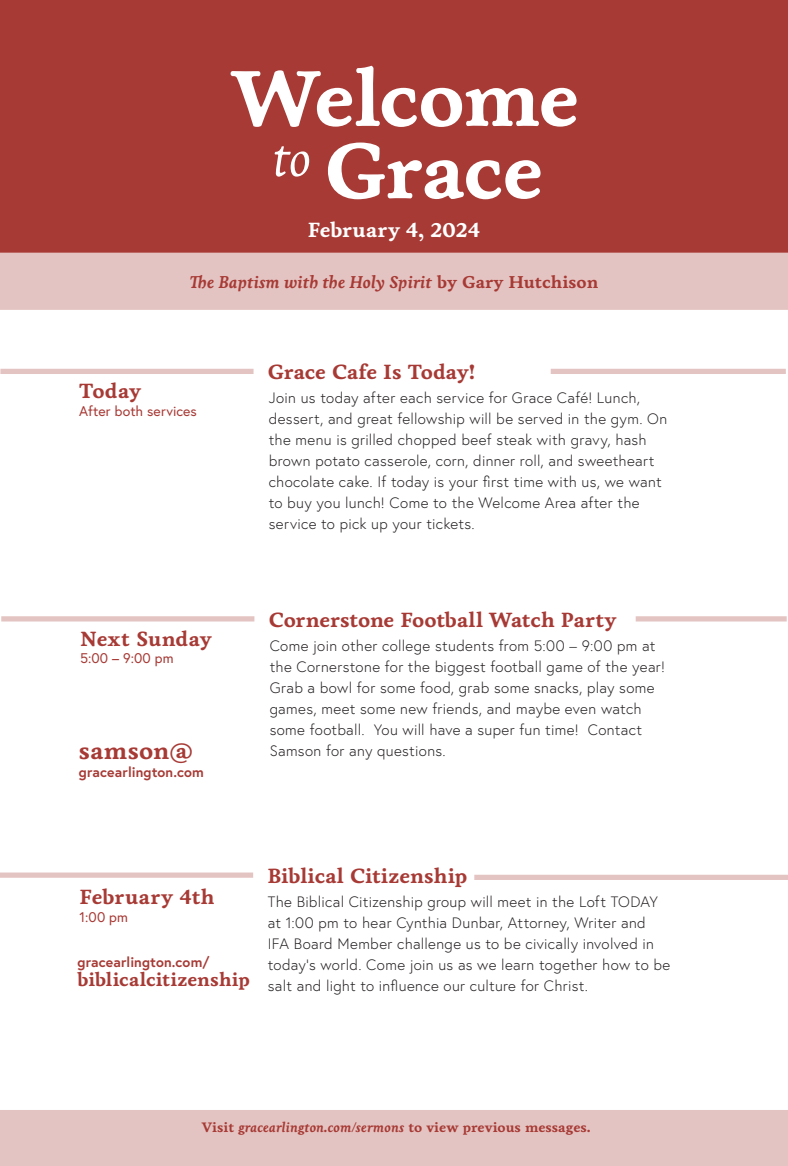
<style>
.page{position:relative;width:788px;height:1166px;background:#fff}
.page>*{position:absolute;margin:0;border:0;box-sizing:border-box;transform-origin:0 0}
.Body{font:700 80.5px "Livory";letter-spacing:-.02em;color:#fff}
.Body-2{font:italic 52.5px "Livory";color:#fff}
.Body-3{font:700 24.5px "Livory";letter-spacing:.01em;color:#a73a35}
.Body-4{font:700 21px "Livory";letter-spacing:-.005em;color:#a73a35}
.Body-5{font:700 21px "Livory";color:#fff}
.Body-6{font:700 21px "Livory";letter-spacing:.015em;color:#a73a35}
.Body-7{font:700 19.25px "Livory";color:#a73a35}
.t1{font:italic 700 17.5px "Livory";color:#a73a35}
.Body-8{font:300 15.05px/21px "Europa";letter-spacing:.025em;color:#231f20}
.t2{font:700 14px "Livory";color:#a73a35}
.Body-9{font:700 14px "Europa";letter-spacing:.005em;color:#a73a35}
.Body-10{font:14px "Europa";letter-spacing:.015em;color:#a73a35}
.s1{font-style:normal}
.s2{font-style:italic}
</style>
<div class="page">
<div style="left:0;top:253px;width:788px;height:57px;background:#e4c4c2"></div>
<div style="left:1px;top:1px;width:786px;height:251px;background:#a73a35"></div>
<div style="left:0;top:0;width:788px;height:253px;border:2px solid #a73a35"></div>
<div style="left:0;top:1110px;width:788px;height:56px;background:#e4c4c2"></div>
<div style="left:0;top:369px;width:253px;height:5px;background:#e4c4c2"></div>
<div style="left:1px;top:616px;width:253px;height:5px;background:#e4c4c2"></div>
<div style="left:550px;top:369px;width:235px;height:5px;background:#e4c4c2"></div>
<div style="left:635px;top:616px;width:151px;height:5px;background:#e4c4c2"></div>
<div style="left:0;top:872px;width:253px;height:5px;background:#e4c4c2"></div>
<div style="left:474px;top:874px;width:313px;height:6px;background:#e4c4c2"></div>
<p class="Body" style="left:231px;top:50px;width:349px">Welcome</p>
<p class="Body" style="left:324px;top:123px;width:220px">Grace</p>
<p class="Body-2" style="left:272px;top:128px;width:41px">to</p>
<p class="Body-5" style="left:308px;top:217px;width:173px">February 4, 2024</p>
<p class="t1" style="left:190px;top:271px;width:410px">The Baptism with the Holy Spirit <span class="s1">by Gary Hutchison</span></p>
<p class="Body-4" style="left:79px;top:379px;width:63px">Today</p>
<p class="Body-10" style="left:79px;top:402px;width:119px">After both services</p>
<p class="Body-4" style="left:80px;top:626px;width:133px">Next Sunday</p>
<p class="Body-10" style="left:80px;top:649px;width:95px">5:00 – 9:00 pm</p>
<p class="Body-4" style="left:268px;top:359px;width:209px">Grace Cafe Is Today!</p>
<p class="Body-8" style="left:269px;top:387px;width:400px">Join us today after each service for Grace Café! Lunch, dessert, and great fellowship will be served in the gym. On the menu is grilled chopped beef steak with gravy, hash brown potato casserole, corn, dinner roll, and sweetheart chocolate cake. If today is your first time with us, we want to buy you lunch! Come to the Welcome Area after the service to pick up your tickets.</p>
<p class="Body-4" style="left:269px;top:607px;width:349px">Cornerstone Football Watch Party</p>
<p class="Body-8" style="left:270px;top:635px;width:397px">Come join other college students from 5:00 – 9:00 pm at the Cornerstone for the biggest football game of the year!<br>Grab a bowl for some food, grab some snacks, play some games, meet some new friends, and maybe even watch some football. You will have a super fun time! Contact</p>
<p class="Body-3" style="left:79px;top:736px;width:115px">samson@</p>
<p class="Body-8" style="left:270px;top:740px;width:178px">Samson for any questions.</p>
<p class="Body-9" style="left:79px;top:762px;width:126px">gracearlington.com</p>
<p class="Body-6" style="left:80px;top:884px;width:136px">February 4th</p>
<p class="Body-10" style="left:80px;top:907px;width:50px">1:00 pm</p>
<p class="Body-9" style="left:77px;top:952px;width:134px">gracearlington.com/</p>
<p class="Body-7" style="left:77px;top:968px;width:174px">biblicalcitizenship</p>
<p class="Body-4" style="left:267px;top:863px;width:201px">Biblical Citizenship</p>
<p class="Body-8" style="left:268px;top:890px;width:404px">The Biblical Citizenship group will meet in the Loft TODAY at 1:00 pm to hear Cynthia Dunbar, Attorney, Writer and IFA Board Member challenge us to be civically involved in today’s world. Come join us as we learn together how to be salt and light to influence our culture for Christ.</p>
<p class="t2" style="left:202px;top:1118px;width:390px">Visit <span class="s2">gracearlington.com/sermons</span> to view previous messages.</p>
</div>
